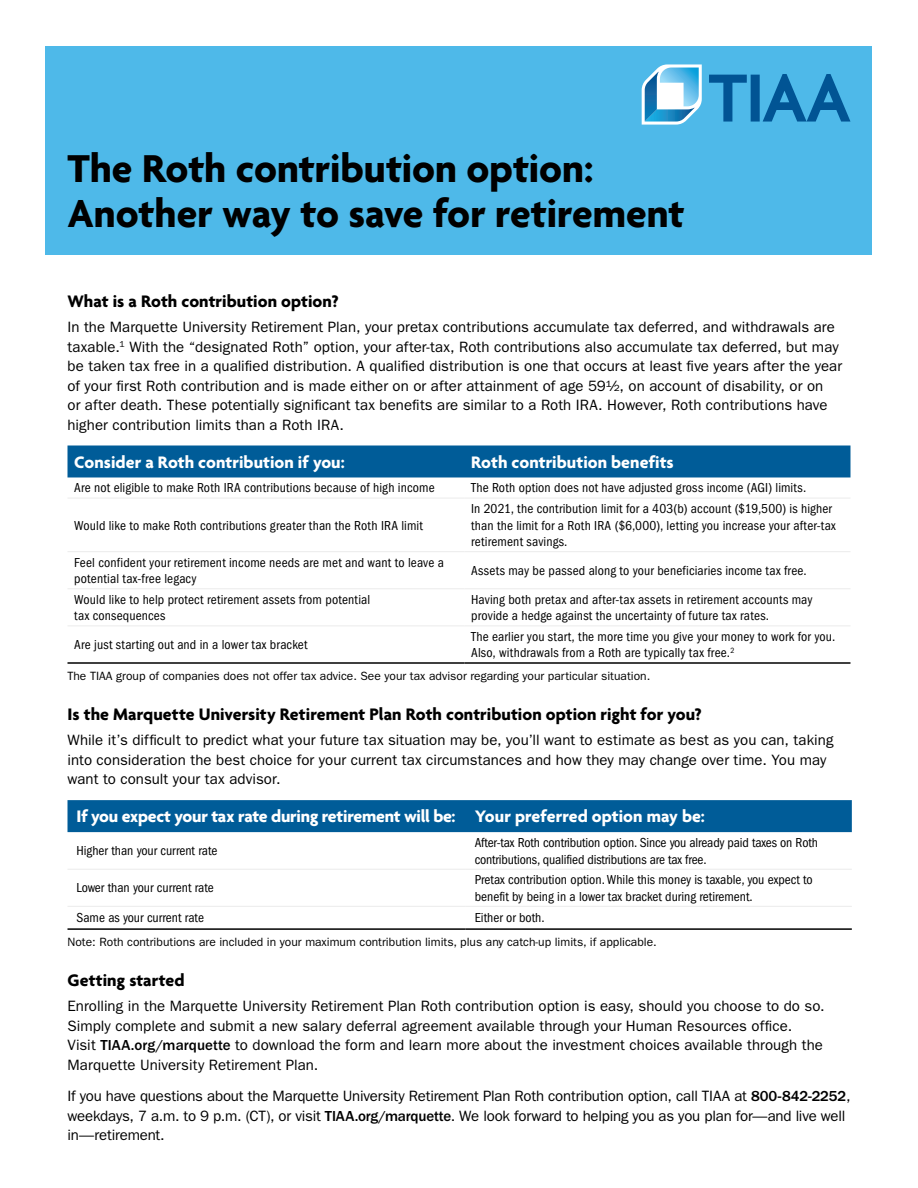
<style>
.page{position:relative;width:918px;height:1188px;background:#fff}
.page>*{position:absolute;margin:0;border:0;box-sizing:border-box;transform-origin:0 0}
.t1{font:700 42px/45px "Agenda";color:#000}
.t2{font:700 18px "Agenda";color:#fff}
.t3{font:700 18px "Agenda";color:#000}
.t4{font:15px/19.5px "ITC Franklin Gothic Std";letter-spacing:.005em;color:#000}
.t5{font:condensed 13.5px/16.5px "ITC Franklin Gothic Std";letter-spacing:.005em;color:#000}
.t6{font:12px "ITC Franklin Gothic Std";color:#000}
.s1{font-weight:500}
</style>
<div class="page">
<div style="left:46px;top:46px;width:826px;height:209px;background:#4eb9e9"></div>
<div style="left:68px;top:446px;width:782px;height:31px;background:#005c98"></div>
<hr style="left:68px;top:662px;width:396px;height:2px;background:#000">
<hr style="left:464px;top:662px;width:386px;height:2px;background:#000">
<hr style="left:68px;top:498px;width:396px;height:1px;background:#ebebeb">
<hr style="left:464px;top:498px;width:386px;height:1px;background:#ebebeb">
<hr style="left:68px;top:551px;width:396px;height:1px;background:#ebebeb">
<hr style="left:464px;top:551px;width:386px;height:1px;background:#ebebeb">
<hr style="left:68px;top:588px;width:396px;height:1px;background:#ebebeb">
<hr style="left:464px;top:588px;width:386px;height:1px;background:#ebebeb">
<hr style="left:68px;top:626px;width:396px;height:1px;background:#ebebeb">
<hr style="left:464px;top:626px;width:386px;height:1px;background:#ebebeb">
<div style="left:68px;top:800px;width:784px;height:32px;background:#005c98"></div>
<hr style="left:68px;top:869px;width:398px;height:1px;background:#ebebeb">
<hr style="left:466px;top:869px;width:386px;height:1px;background:#ebebeb">
<hr style="left:68px;top:906px;width:398px;height:1px;background:#ebebeb">
<hr style="left:466px;top:906px;width:386px;height:1px;background:#ebebeb">
<hr style="left:68px;top:928px;width:398px;height:2px;background:#000">
<hr style="left:466px;top:928px;width:386px;height:2px;background:#000">
<svg style="left:709px;top:74px;width:141px;height:48px"></svg>
<svg style="left:642px;top:64px;width:60px;height:61px"></svg>
<h1 class="t1" style="left:68px;top:148px;width:619px">The Roth contribution option:<br>Another way to save for retirement</h1>
<p class="t3" style="left:68px;top:291px;width:273px">What is a Roth contribution option?</p>
<p class="t4" style="left:68px;top:318px;width:776px">In the Marquette University Retirement Plan, your pretax contributions accumulate tax deferred, and withdrawals are taxable.<sup>1</sup> With the “designated Roth” option, your after-tax, Roth contributions also accumulate tax deferred, but may be taken tax free in a qualified distribution. A qualified distribution is one that occurs at least five years after the year of your first Roth contribution and is made either on or after attainment of age 59½, on account of disability, or on<br>or after death. These potentially significant tax benefits are similar to a Roth IRA. However, Roth contributions have higher contribution limits than a Roth IRA.</p>
<p class="t2" style="left:74px;top:452px;width:272px">Consider a Roth contribution if you:</p>
<p class="t2" style="left:471px;top:452px;width:204px">Roth contribution benefits</p>
<p class="t5" style="left:74px;top:480px;width:362px">Are not eligible to make Roth IRA contributions because of high income</p>
<p class="t5" style="left:471px;top:480px;width:337px">The Roth option does not have adjusted gross income (AGI) limits.</p>
<p class="t5" style="left:74px;top:517px;width:350px">Would like to make Roth contributions greater than the Roth IRA limit</p>
<p class="t5" style="left:471px;top:500px;width:366px">In 2021, the contribution limit for a 403(b) account ($19,500) is higher than the limit for a Roth IRA ($6,000), letting you increase your after-tax retirement savings.</p>
<p class="t5" style="left:74px;top:554px;width:371px">Feel confident your retirement income needs are met and want to leave a potential tax-free legacy</p>
<p class="t5" style="left:471px;top:562px;width:337px">Assets may be passed along to your beneficiaries income tax free.</p>
<p class="t5" style="left:74px;top:591px;width:297px">Would like to help protect retirement assets from potential tax consequences</p>
<p class="t5" style="left:471px;top:591px;width:343px">Having both pretax and after-tax assets in retirement accounts may provide a hedge against the uncertainty of future tax rates.</p>
<p class="t5" style="left:74px;top:636px;width:235px">Are just starting out and in a lower tax bracket</p>
<p class="t5" style="left:471px;top:628px;width:366px">The earlier you start, the more time you give your money to work for you.<br>Also, withdrawals from a Roth are typically tax free.<sup>2</sup></p>
<p class="t6" style="left:68px;top:669px;width:584px">The TIAA group of companies does not offer tax advice. See your tax advisor regarding your particular situation.</p>
<p class="t3" style="left:68px;top:704px;width:636px">Is the Marquette University Retirement Plan Roth contribution option right for you?</p>
<p class="t4" style="left:68px;top:731px;width:768px">While it’s difficult to predict what your future tax situation may be, you’ll want to estimate as best as you can, taking into consideration the best choice for your current tax circumstances and how they may change over time. You may want to consult your tax advisor.</p>
<p class="t2" style="left:76px;top:807px;width:630px">If you expect your tax rate during retirement will be: Your preferred option may be:</p>
<p class="t5" style="left:76px;top:843px;width:143px">Higher than your current rate</p>
<p class="t5" style="left:475px;top:834px;width:345px">After-tax Roth contribution option. Since you already paid taxes on Roth contributions, qualified distributions are tax free.</p>
<p class="t5" style="left:76px;top:880px;width:139px">Lower than your current rate</p>
<p class="t5" style="left:475px;top:872px;width:340px">Pretax contribution option. While this money is taxable, you expect to benefit by being in a lower tax bracket during retirement.</p>
<p class="t5" style="left:76px;top:910px;width:129px">Same as your current rate</p>
<p class="t5" style="left:475px;top:910px;width:71px">Either or both.</p>
<p class="t6" style="left:68px;top:935px;width:591px">Note: Roth contributions are included in your maximum contribution limits, plus any catch-up limits, if applicable.</p>
<p class="t3" style="left:68px;top:971px;width:118px">Getting started</p>
<p class="t4" style="left:68px;top:997px;width:759px">Enrolling in the Marquette University Retirement Plan Roth contribution option is easy, should you choose to do so.<br>Simply complete and submit a new salary deferral agreement available through your Human Resources office.<br>Visit <span class="s1">TIAA.org/marquette</span> to download the form and learn more about the investment choices available through the Marquette University Retirement Plan.</p>
<p class="t4" style="left:68px;top:1087px;width:784px">If you have questions about the Marquette University Retirement Plan Roth contribution option, call TIAA at <span class="s1">800-842-2252</span>, weekdays, 7 a.m. to 9 p.m. (CT), or visit <span class="s1">TIAA.org/marquette</span>. We look forward to helping you as you plan for—and live well in—retirement.</p>
</div>
